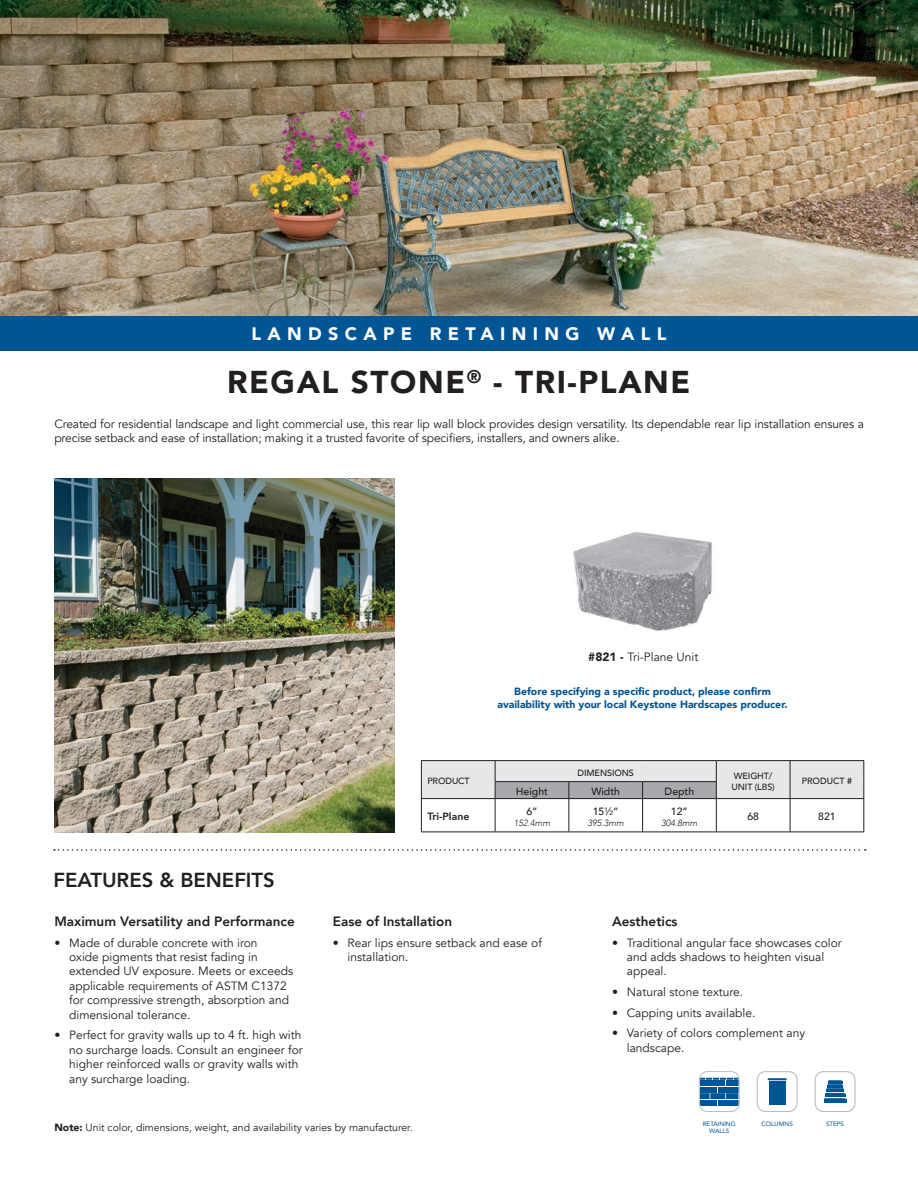
<style>
.page{position:relative;width:918px;height:1188px;background:#fff}
.page>*{position:absolute;margin:0;border:0;box-sizing:border-box;transform-origin:0 0}
.t1{font:900 31.5px "Avenir";letter-spacing:.05em;color:#231f20}
.t2{font:800 20.25px "Avenir";color:#231f20}
.t3{font:900 18px "Avenir";letter-spacing:.35em;color:#fff}
.t4{font:800 13.5px "Avenir";color:#231f20}
.t5{font:12px/14.4px "Avenir";color:#231f20}
.t6{font:900 10.5px/12.6px "Avenir";color:#005595;text-align:center}
.t7{font:10.5px "Avenir";color:#231f20}
.t8{font:500 10.5px "Avenir";color:#231f20}
.t9{font:800 10.5px "Avenir";color:#231f20}
.t10{font:500 9px/10.8px "Avenir";letter-spacing:-.01em;color:#231f20}
.t11{font:italic 300 9px "Avenir";color:#231f20}
.t12{font:6.3px/7.4px "Avenir";color:#005595;text-align:center}
.s1{font-weight:900}
.s2{font-weight:400}
</style>
<div class="page">
<img style="left:0;top:0;width:918px;height:316px">
<div style="left:0;top:316px;width:918px;height:35px;background:#005595"></div>
<img style="left:54px;top:478px;width:340px;height:354px">
<div style="left:699px;top:1072px;width:40px;height:39px;background:#bfc0c3;border-radius:8px"></div>
<div style="left:699px;top:1071px;width:41px;height:41px;border:1px solid #bcbdc0;border-radius:8px"></div>
<svg style="left:700px;top:1072px;width:39px;height:39px"></svg>
<svg style="left:700px;top:1078px;width:39px;height:2px"></svg>
<div style="left:710px;top:1081px;width:15px;height:5px;background:#005595"></div>
<div style="left:726px;top:1081px;width:13px;height:5px;background:#005595"></div>
<div style="left:700px;top:1081px;width:10px;height:5px;background:#005595"></div>
<svg style="left:700px;top:1087px;width:39px;height:18px"></svg>
<div style="left:718px;top:1100px;width:17px;height:5px;background:#005595"></div>
<div style="left:757px;top:1071px;width:41px;height:41px;border:1px solid #bcbdc0;border-radius:8px"></div>
<svg style="left:768px;top:1078px;width:19px;height:27px"></svg>
<div style="left:815px;top:1071px;width:41px;height:41px;border:1px solid #bcbdc0;border-radius:8px"></div>
<hr style="left:824px;top:1100px;width:22px;height:3px;background:#005595">
<svg style="left:824px;top:1080px;width:22px;height:19px"></svg>
<svg style="left:54px;top:849px;width:812px;height:2px"></svg>
<img style="left:573px;top:532px;width:139px;height:99px">
<hr style="left:421px;top:760px;width:74px;height:1px;background:#231f20">
<hr style="left:495px;top:760px;width:74px;height:1px;background:#231f20">
<hr style="left:569px;top:760px;width:74px;height:1px;background:#231f20">
<hr style="left:643px;top:760px;width:73px;height:1px;background:#231f20">
<hr style="left:716px;top:760px;width:74px;height:1px;background:#231f20">
<hr style="left:790px;top:760px;width:74px;height:1px;background:#231f20">
<svg style="left:421px;top:761px;width:444px;height:38px;background:#d3d3d6"></svg>
<hr style="left:421px;top:798px;width:74px;height:1px;background:#231f20">
<hr style="left:421px;top:799px;width:1px;height:33px;background:#231f20">
<hr style="left:495px;top:798px;width:74px;height:1px;background:#231f20">
<hr style="left:495px;top:799px;width:1px;height:33px;background:#231f20">
<hr style="left:569px;top:798px;width:74px;height:1px;background:#231f20">
<hr style="left:569px;top:799px;width:1px;height:33px;background:#231f20">
<hr style="left:643px;top:798px;width:73px;height:1px;background:#231f20">
<hr style="left:642px;top:799px;width:1px;height:33px;background:#231f20">
<hr style="left:716px;top:798px;width:74px;height:1px;background:#231f20">
<hr style="left:716px;top:799px;width:1px;height:33px;background:#231f20">
<hr style="left:790px;top:798px;width:74px;height:1px;background:#231f20">
<hr style="left:790px;top:799px;width:1px;height:33px;background:#231f20">
<hr style="left:864px;top:799px;width:1px;height:33px;background:#231f20">
<hr style="left:421px;top:832px;width:74px;height:1px;background:#231f20">
<hr style="left:495px;top:832px;width:74px;height:1px;background:#231f20">
<hr style="left:569px;top:832px;width:74px;height:1px;background:#231f20">
<hr style="left:643px;top:832px;width:73px;height:1px;background:#231f20">
<hr style="left:716px;top:832px;width:74px;height:1px;background:#231f20">
<hr style="left:790px;top:832px;width:74px;height:1px;background:#231f20">
<h3 class="t3" style="left:252px;top:318px;width:416px">LANDSCAPE RETAINING WALL</h3>
<h1 class="t1" style="left:227px;top:355px;width:465px">REGAL STONE<sup>®</sup> - TRI-PLANE</h1>
<p class="t5" style="left:54px;top:417px;width:811px">Created for residential landscape and light commercial use, this rear lip wall block provides design versatility. Its dependable rear lip installation ensures a precise setback and ease of installation; making it a trusted favorite of specifiers, installers, and owners alike.</p>
<h2 class="t2" style="left:54px;top:865px;width:223px">FEATURES &amp; BENEFITS</h2>
<p class="t4" style="left:54px;top:911px;width:242px">Maximum Versatility and Performance</p>
<p class="t5" style="left:69px;top:936px;width:226px;text-indent:-15px">• Made of durable concrete with iron<br>oxide pigments that resist fading in extended UV exposure. Meets or exceeds applicable requirements of ASTM C1372 for compressive strength, absorption and dimensional tolerance.</p>
<p class="t5" style="left:69px;top:1028px;width:235px;text-indent:-15px">• Perfect for gravity walls up to 4 ft. high with no surcharge loads. Consult an engineer for higher reinforced walls or gravity walls with any surcharge loading.</p>
<p class="t10" style="left:427px;top:775px;width:44px">PRODUCT</p>
<p class="t9" style="left:427px;top:809px;width:44px">Tri-Plane</p>
<p class="t5" style="left:588px;top:650px;width:112px"><span class="s1">#821 -</span> Tri-Plane Unit</p>
<p class="t6" style="left:497px;top:685px;width:292px">Before specifying a specific product, please confirm availability with your local Keystone Hardscapes producer.</p>
<p class="t10" style="left:578px;top:767px;width:58px">DIMENSIONS</p>
<p class="t10" style="left:732px;top:770px;width:45px">WEIGHT/<br>UNIT (LBS)</p>
<p class="t10" style="left:802px;top:775px;width:52px">PRODUCT #</p>
<p class="t8" style="left:516px;top:783px;width:34px">Height</p>
<p class="t8" style="left:591px;top:783px;width:30px">Width</p>
<p class="t8" style="left:665px;top:783px;width:31px">Depth</p>
<p class="t8" style="left:526px;top:802px;width:13px">6”</p>
<p class="t11" style="left:514px;top:817px;width:38px">152.4mm</p>
<p class="t8" style="left:593px;top:802px;width:27px">15<span class="s2">½</span>”</p>
<p class="t11" style="left:588px;top:817px;width:38px">395.3mm</p>
<p class="t8" style="left:671px;top:802px;width:19px">12”</p>
<p class="t11" style="left:661px;top:817px;width:38px">304.8mm</p>
<p class="t8" style="left:747px;top:808px;width:13px">68</p>
<p class="t8" style="left:818px;top:808px;width:19px">821</p>
<p class="t4" style="left:333px;top:911px;width:121px">Ease of Installation</p>
<p class="t5" style="left:348px;top:936px;width:196px;text-indent:-15px">• Rear lips ensure setback and ease of installation.</p>
<p class="t4" style="left:612px;top:911px;width:67px">Aesthetics</p>
<p class="t5" style="left:627px;top:936px;width:216px;text-indent:-15px">• Traditional angular face showcases color and adds shadows to heighten visual appeal.</p>
<p class="t5" style="left:612px;top:985px;width:133px">• Natural stone texture.</p>
<p class="t5" style="left:612px;top:1006px;width:145px">• Capping units available.</p>
<p class="t5" style="left:627px;top:1026px;width:180px;text-indent:-15px">• Variety of colors complement any landscape.</p>
<p class="t7" style="left:54px;top:1121px;width:360px"><span class="s1">Note:</span> Unit color, dimensions, weight, and availability varies by manufacturer.</p>
<p class="t12" style="left:703px;top:1120px;width:35px">RETAINING<br>WALLS</p>
<p class="t12" style="left:761px;top:1120px;width:33px">COLUMNS</p>
<p class="t12" style="left:826px;top:1120px;width:20px">STEPS</p>
</div>
